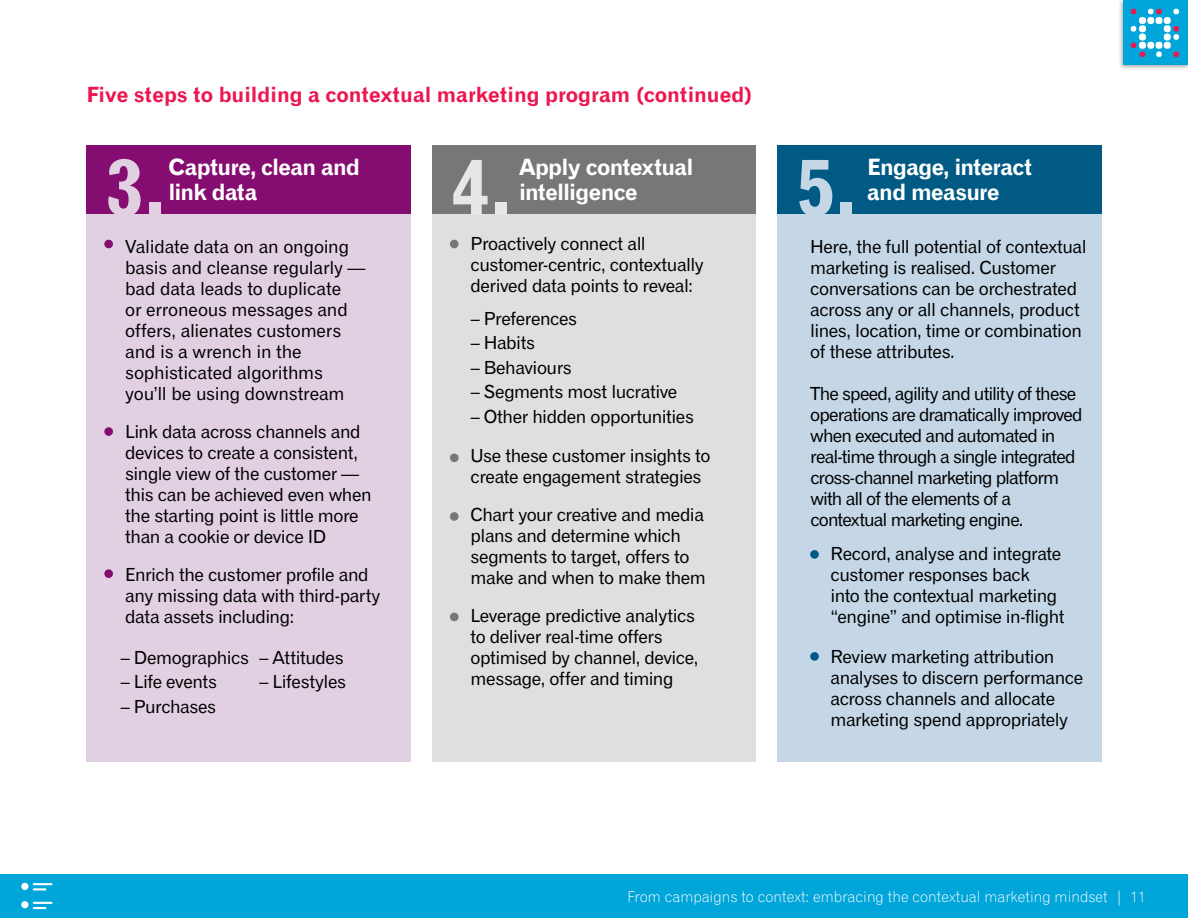
<style>
.page{position:relative;width:1188px;height:918px;background:#fff}
.page>*{position:absolute;margin:0;border:0;box-sizing:border-box;transform-origin:0 0}
.t1{font:79.2px "Gothic 720 BT Bold B";color:#e1d0e1}
.t2{font:79.2px "Gothic 720 BT Bold B";color:#e7e7e7}
.t3{font:79.2px "Gothic 720 BT Bold B";color:#c5d7e7}
.t4{font:22.5px/25.5px "Gothic 720 BT Bold B";letter-spacing:-.03em;color:#fff}
.t5{font:21px "Gothic 720 BT Bold B";color:#ed174f}
.t6{font:18px/21px "Gothic 720 BT Roman B";letter-spacing:-.025em;color:#000}
.t7{font:18px/21px "Gothic 720 BT Roman B";letter-spacing:-.055em;color:#000}
.t8{font:15px "Gothic 720 BT Light B";color:#fff}
</style>
<div class="page">
<div style="left:0;top:875px;width:1188px;height:43px;background:#00a5da"></div>
<svg style="left:21px;top:883px;width:32px;height:26px"></svg>
<svg style="left:1119px;top:0;width:69px;height:69px"></svg>
<div style="left:1123px;top:0;width:65px;height:65px;background:#00a5da"></div>
<div style="left:1139px;top:17px;width:7px;height:7px;background:#fff;border-radius:3px"></div>
<div style="left:1147px;top:17px;width:7px;height:7px;background:#fff;border-radius:3px"></div>
<div style="left:1156px;top:17px;width:6px;height:7px;background:#fff;border-radius:3px"></div>
<div style="left:1164px;top:17px;width:7px;height:7px;background:#fff;border-radius:3px"></div>
<div style="left:1139px;top:25px;width:7px;height:7px;background:#fff;border-radius:3px"></div>
<div style="left:1164px;top:25px;width:7px;height:7px;background:#fff;border-radius:3px"></div>
<div style="left:1139px;top:34px;width:7px;height:6px;background:#fff;border-radius:3px"></div>
<div style="left:1164px;top:34px;width:7px;height:6px;background:#fff;border-radius:3px"></div>
<div style="left:1147px;top:42px;width:7px;height:7px;background:#fff;border-radius:3px"></div>
<div style="left:1156px;top:42px;width:6px;height:7px;background:#fff;border-radius:3px"></div>
<div style="left:1164px;top:42px;width:7px;height:7px;background:#fff;border-radius:3px"></div>
<svg style="left:1173px;top:9px;width:6px;height:5px"></svg>
<svg style="left:1148px;top:9px;width:14px;height:5px"></svg>
<svg style="left:1131px;top:9px;width:5px;height:5px"></svg>
<svg style="left:1131px;top:26px;width:5px;height:6px"></svg>
<svg style="left:1173px;top:26px;width:6px;height:14px"></svg>
<svg style="left:1173px;top:52px;width:6px;height:5px"></svg>
<svg style="left:1156px;top:52px;width:6px;height:5px"></svg>
<svg style="left:1131px;top:43px;width:14px;height:14px"></svg>
<div style="left:86px;top:146px;width:324px;height:615px;background:#e1d0e1"></div>
<div style="left:86px;top:146px;width:324px;height:68px;background:#850c70"></div>
<div style="left:432px;top:146px;width:324px;height:615px;background:#dfdfdf"></div>
<div style="left:778px;top:146px;width:324px;height:615px;background:#c5d7e7"></div>
<div style="left:432px;top:146px;width:324px;height:68px;background:#77777a"></div>
<div style="left:778px;top:146px;width:324px;height:68px;background:#005a84"></div>
<div style="left:104px;top:240px;width:9px;height:8px;background:#850c70;border-radius:50%"></div>
<div style="left:450px;top:240px;width:9px;height:8px;background:#77777a;border-radius:50%"></div>
<div style="left:450px;top:454px;width:9px;height:8px;background:#77777a;border-radius:50%"></div>
<div style="left:450px;top:512px;width:9px;height:9px;background:#77777a;border-radius:50%"></div>
<div style="left:450px;top:613px;width:9px;height:8px;background:#77777a;border-radius:50%"></div>
<div style="left:104px;top:427px;width:9px;height:9px;background:#850c70;border-radius:50%"></div>
<div style="left:104px;top:569px;width:9px;height:9px;background:#850c70;border-radius:50%"></div>
<div style="left:810px;top:550px;width:9px;height:9px;background:#005a84;border-radius:50%"></div>
<div style="left:810px;top:652px;width:9px;height:9px;background:#005a84;border-radius:50%"></div>
<p class="t5" style="left:86px;top:81px;width:668px">Five steps to building a contextual marketing program (continued)</p>
<p class="t4" style="left:168px;top:154px;width:193px">Capture, clean and link data</p>
<p class="t4" style="left:519px;top:154px;width:176px">Apply contextual intelligence</p>
<p class="t4" style="left:867px;top:154px;width:167px">Engage, interact and measure</p>
<p class="t1" style="left:104px;top:138px;width:63px">3.</p>
<p class="t2" style="left:450px;top:138px;width:63px">4.</p>
<p class="t3" style="left:796px;top:138px;width:63px">5.</p>
<p class="t6" style="left:125px;top:236px;width:242px">Validate data on an ongoing basis and cleanse regularly — bad data leads to duplicate<br>or erroneous messages and offers, alienates customers and is a wrench in the sophisticated algorithms you’ll be using downstream</p>
<p class="t6" style="left:125px;top:421px;width:248px">Link data across channels and devices to create a consistent, single view of the customer — this can be achieved even when the starting point is little more than a cookie or device ID</p>
<p class="t6" style="left:125px;top:564px;width:257px">Enrich the customer profile and any missing data with third-party data assets including:</p>
<p class="t6" style="left:121px;top:647px;width:130px">– Demographics</p>
<p class="t6" style="left:121px;top:671px;width:98px">– Life events</p>
<p class="t6" style="left:121px;top:696px;width:97px">– Purchases</p>
<p class="t6" style="left:471px;top:233px;width:235px">Proactively connect all customer-centric, contextually derived data points to reveal:</p>
<p class="t6" style="left:810px;top:236px;width:278px">Here, the full potential of contextual marketing is realised. Customer conversations can be orchestrated across any or all channels, product lines, location, time or combination of these attributes.</p>
<p class="t7" style="left:810px;top:383px;width:274px">The speed, agility and utility of these operations are dramatically improved when executed and automated in real-time through a single integrated cross-channel marketing platform with all of the elements of a contextual marketing engine.</p>
<p class="t6" style="left:830px;top:543px;width:236px">Record, analyse and integrate customer responses back<br>into the contextual marketing “engine” and optimise in-flight</p>
<p class="t6" style="left:830px;top:646px;width:254px">Review marketing attribution analyses to discern performance across channels and allocate marketing spend appropriately</p>
<p class="t6" style="left:471px;top:308px;width:108px">– Preferences</p>
<p class="t6" style="left:471px;top:332px;width:66px">– Habits</p>
<p class="t6" style="left:471px;top:357px;width:103px">– Behaviours</p>
<p class="t6" style="left:471px;top:381px;width:208px">– Segments most lucrative</p>
<p class="t6" style="left:471px;top:406px;width:225px">– Other hidden opportunities</p>
<p class="t6" style="left:471px;top:445px;width:241px">Use these customer insights to create engagement strategies</p>
<p class="t6" style="left:471px;top:504px;width:237px">Chart your creative and media plans and determine which segments to target, offers to make and when to make them</p>
<p class="t6" style="left:471px;top:605px;width:229px">Leverage predictive analytics to deliver real-time offers optimised by channel, device, message, offer and timing</p>
<p class="t6" style="left:260px;top:647px;width:86px">– Attitudes</p>
<p class="t6" style="left:260px;top:671px;width:88px">– Lifestyles</p>
<p class="t8" style="left:628px;top:887px;width:520px">From campaigns to context: embracing the contextual marketing mindset | 11</p>
</div>
